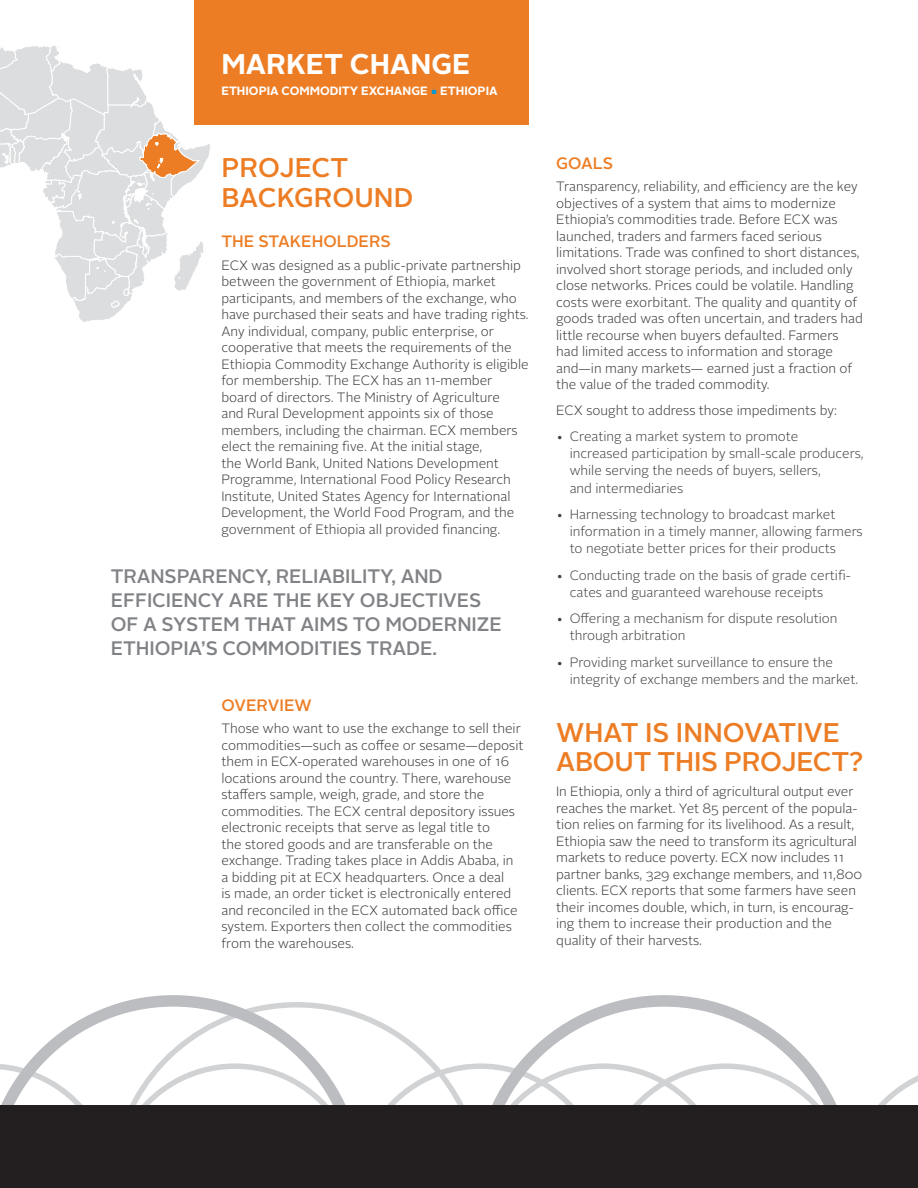
<style>
.page{position:relative;width:918px;height:1188px;background:#fff}
.page>*{position:absolute;margin:0;border:0;box-sizing:border-box;transform-origin:0 0}
.Head_A{font:700 28.5px "Alright Sans";color:#fff}
.Head_A-2{font:500 27px/30px "Alright Sans";letter-spacing:-.01em;color:#ed7d24}
.Call_Out{font:500 19.5px/24px "Alright Sans";letter-spacing:-.005em;color:#808285}
.Head_B{font:500 16.5px "Alright Sans";color:#ed7d24}
.Body{font:300 13.5px/16.5px "Alright Sans";color:#383839}
.t1{font:300 13.5px/17.2px "Alright Sans";color:#41413f}
.Body-2{font:700 12px "Alright Sans";color:#fff}
.s1{font-size:6px;color:#0099d4}
</style>
<div class="page">
<svg style="left:0;top:46px;width:212px;height:276px"></svg>
<svg style="left:878px;top:1075px;width:40px;height:30px"></svg>
<svg style="left:363px;top:1014px;width:111px;height:91px"></svg>
<svg style="left:0;top:995px;width:363px;height:110px"></svg>
<svg style="left:474px;top:995px;width:363px;height:110px"></svg>
<div style="left:0;top:1105px;width:918px;height:83px;background:#231f20"></div>
<div style="left:194px;top:0;width:335px;height:124px;background:#ed7d24"></div>
<p class="Head_A" style="left:221px;top:44px;width:250px">MARKET CHANGE</p>
<p class="Body-2" style="left:221px;top:83px;width:278px">ETHIOPIA COMMODITY EXCHANGE <span class="s1">■</span> ETHIOPIA</p>
<p class="Head_A-2" style="left:221px;top:153px;width:193px">PROJECT<br>BACKGROUND</p>
<p class="Head_B" style="left:221px;top:230px;width:171px">THE STAKEHOLDERS</p>
<p class="Body" style="left:221px;top:257px;width:309px">ECX was designed as a public-private partnership between the government of Ethiopia, market participants, and members of the exchange, who have purchased their seats and have trading rights.<br>Any individual, company, public enterprise, or cooperative that meets the requirements of the Ethiopia Commodity Exchange Authority is eligible for membership. The ECX has an 11-member board of directors. The Ministry of Agriculture<br>and Rural Development appoints six of those members, including the chairman. ECX members elect the remaining five. At the initial stage,<br>the World Bank, United Nations Development Programme, International Food Policy Research Institute, United States Agency for International Development, the World Food Program, and the government of Ethiopia all provided financing.</p>
<p class="Call_Out" style="left:111px;top:564px;width:393px">TRANSPARENCY, RELIABILITY, AND EFFICIENCY ARE THE KEY OBJECTIVES OF A SYSTEM THAT AIMS TO MODERNIZE ETHIOPIA’S COMMODITIES TRADE.</p>
<p class="Head_B" style="left:221px;top:694px;width:92px">OVERVIEW</p>
<p class="Body" style="left:221px;top:720px;width:304px">Those who want to use the exchange to sell their commodities—such as coffee or sesame—deposit them in ECX-operated warehouses in one of 16 locations around the country. There, warehouse staffers sample, weigh, grade, and store the commodities. The ECX central depository issues electronic receipts that serve as legal title to<br>the stored goods and are transferable on the exchange. Trading takes place in Addis Ababa, in a bidding pit at ECX headquarters. Once a deal<br>is made, an order ticket is electronically entered and reconciled in the ECX automated back office system. Exporters then collect the commodities from the warehouses.</p>
<p class="Head_B" style="left:556px;top:152px;width:58px">GOALS</p>
<p class="Body" style="left:556px;top:178px;width:308px">Transparency, reliability, and efficiency are the key objectives of a system that aims to modernize Ethiopia’s commodities trade. Before ECX was launched, traders and farmers faced serious limitations. Trade was confined to short distances, involved short storage periods, and included only close networks. Prices could be volatile. Handling costs were exorbitant. The quality and quantity of goods traded was often uncertain, and traders had little recourse when buyers defaulted. Farmers had limited access to information and storage and—in many markets— earned just a fraction of the value of the traded commodity.</p>
<p class="Body" style="left:556px;top:402px;width:282px">ECX sought to address those impediments by:</p>
<p class="t1" style="left:570px;top:428px;width:295px;text-indent:-14px">• Creating a market system to promote<br>increased participation by small-scale producers, while serving the needs of buyers, sellers,<br>and intermediaries</p>
<p class="t1" style="left:570px;top:506px;width:295px;text-indent:-14px">• Harnessing technology to broadcast market information in a timely manner, allowing farmers to negotiate better prices for their products</p>
<p class="t1" style="left:570px;top:567px;width:283px;text-indent:-14px">• Conducting trade on the basis of grade certifi&shy;cates and guaranteed warehouse receipts</p>
<p class="t1" style="left:570px;top:610px;width:269px;text-indent:-14px">• Offering a mechanism for dispute resolution through arbitration</p>
<p class="t1" style="left:570px;top:654px;width:290px;text-indent:-14px">• Providing market surveillance to ensure the integrity of exchange members and the market.</p>
<p class="Head_A-2" style="left:556px;top:719px;width:309px;line-height:28.5px">WHAT IS INNOVATIVE<br>ABOUT THIS PROJECT?</p>
<p class="Body" style="left:556px;top:784px;width:307px">In Ethiopia, only a third of agricultural output ever reaches the market. Yet 85 percent of the popula&shy;tion relies on farming for its livelihood. As a result, Ethiopia saw the need to transform its agricultural markets to reduce poverty. ECX now includes 11 partner banks, 329 exchange members, and 11,800 clients. ECX reports that some farmers have seen their incomes double, which, in turn, is encourag&shy;ing them to increase their production and the quality of their harvests.</p>
</div>
